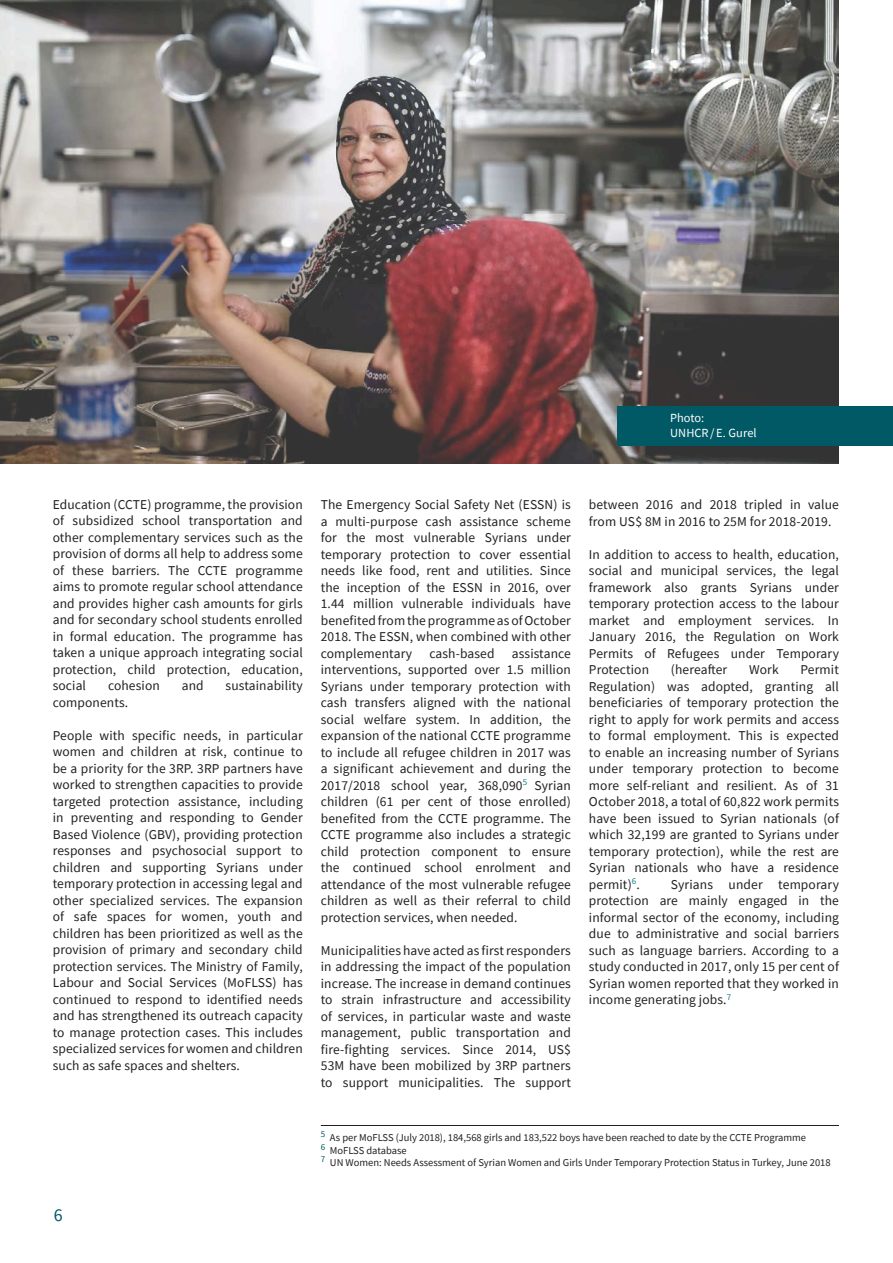
<style>
.page{position:relative;width:893px;height:1263px;background:#fff}
.page>*{position:absolute;margin:0;border:0;box-sizing:border-box;transform-origin:0 0}
.t1{font:18px "Source Sans Pro";color:#005964}
.Paragrpah{font:13.5px/16.5px "Source Sans Pro";letter-spacing:.01em;color:#231f20;text-align:justify}
.subheads{font:12.45px "Source Sans Pro";letter-spacing:.005em;color:#fff}
.t2{font:10.5px "Source Sans Pro";color:#231f20}
.t3{font:9px "Source Sans Pro";color:#005964}
</style>
<div class="page">
<img style="left:0;top:0;width:839px;height:463px">
<hr style="left:321px;top:1125px;width:518px;height:1px;background:#231f20">
<div style="left:617px;top:406px;width:276px;height:40px;background:#005964"></div>
<p class="subheads" style="left:670px;top:409px;width:36px">Photo:</p>
<p class="subheads" style="left:670px;top:424px;width:88px">UNHCR / E. Gurel</p>
<p class="Paragrpah" style="left:53px;top:496px;width:252px">Education (CCTE) programme, the provision of subsidized school transportation and other complementary services such as the provision of dorms all help to address some of these barriers. The CCTE programme aims to promote regular school attendance and provides higher cash amounts for girls and for secondary school students enrolled in formal education. The programme has taken a unique approach integrating social protection, child protection, education, social</p>
<p class="Paragrpah" style="left:108px;top:678px;width:53px">cohesion</p>
<p class="Paragrpah" style="left:182px;top:678px;width:23px">and</p>
<p class="Paragrpah" style="left:226px;top:678px;width:79px">sustainability</p>
<p class="Paragrpah" style="left:53px;top:694px;width:77px">components.</p>
<p class="Paragrpah" style="left:53px;top:727px;width:252px">People with specific needs, in particular women and children at risk, continue to be a priority for the 3RP. 3RP partners have worked to strengthen capacities to provide targeted protection assistance, including in preventing and responding to Gender Based Violence (GBV), providing protection responses and psychosocial support to children and supporting Syrians under temporary protection in accessing legal and other specialized services. The expansion of safe spaces for women, youth and children has been prioritized as well as the provision of primary and secondary child protection services. The Ministry of Family, Labour and Social Services (MoFLSS) has continued to respond to identified needs and has strengthened its outreach capacity to manage protection cases. This includes specialized services for women and children such as safe spaces and shelters.</p>
<h1 class="t1" style="left:54px;top:1203px;width:10px">6</h1>
<p class="Paragrpah" style="left:321px;top:496px;width:252px">The Emergency Social Safety Net (ESSN) is a multi-purpose cash assistance scheme for the most vulnerable Syrians under temporary protection to cover essential needs like food, rent and utilities. Since the inception of the ESSN in 2016, over 1.44 million vulnerable individuals have benefited from the programme as of October 2018. The ESSN, when combined with other complementary</p>
<p class="Paragrpah" style="left:429px;top:645px;width:67px">cash-based</p>
<p class="Paragrpah" style="left:321px;top:645px;width:252px;text-indent:191px">assistance interventions, supported over 1.5 million Syrians under temporary protection with cash transfers aligned with the national social welfare system. In addition, the expansion of the national CCTE programme to include all refugee children in 2017 was a significant achievement and during the 2017/2018 school year, 368,090<sup>5</sup> Syrian children (61 per cent of those enrolled) benefited from the CCTE programme. The CCTE programme also includes a strategic child protection component to ensure the continued school enrolment and attendance of the most vulnerable refugee children as well as their referral to child protection services, when needed.</p>
<p class="Paragrpah" style="left:321px;top:942px;width:252px">Municipalities have acted as first responders in addressing the impact of the population increase. The increase in demand continues to strain infrastructure and accessibility of services, in particular waste and waste management, public transportation and fire-fighting services. Since 2014, US$ 53M have been mobilized by 3RP partners to support municipalities. The support</p>
<p class="Paragrpah" style="left:589px;top:496px;width:252px">between 2016 and 2018 tripled in value from US$ 8M in 2016 to 25M for 2018-2019.</p>
<p class="Paragrpah" style="left:589px;top:546px;width:252px">In addition to access to health, education, social and municipal services, the legal framework also grants Syrians under temporary protection access to the labour market and employment services. In January 2016, the Regulation on Work Permits of Refugees under Temporary Protection</p>
<p class="Paragrpah" style="left:671px;top:661px;width:58px">(hereafter</p>
<p class="Paragrpah" style="left:749px;top:661px;width:31px">Work</p>
<p class="Paragrpah" style="left:589px;top:661px;width:252px;text-indent:212px">Permit Regulation) was adopted, granting all beneficiaries of temporary protection the right to apply for work permits and access to formal employment. This is expected to enable an increasing number of Syrians under temporary protection to become more self-reliant and resilient. As of 31<br>October 2018, a total of 60,822 work permits have been issued to Syrian nationals (of which 32,199 are granted to Syrians under temporary protection), while the rest are Syrian nationals who have a residence permit)<sup>6</sup>.</p>
<p class="Paragrpah" style="left:589px;top:876px;width:252px;text-indent:82px">Syrians under temporary protection are mainly engaged in the informal sector of the economy, including due to administrative and social barriers such as language barriers. According to a study conducted in 2017, only 15 per cent of Syrian women reported that they worked in income generating jobs.<sup>7</sup></p>
<p class="t3" style="left:321px;top:1128px;width:6px">5</p>
<p class="t3" style="left:321px;top:1141px;width:6px">6</p>
<p class="t3" style="left:321px;top:1153px;width:6px">7</p>
<p class="t2" style="left:330px;top:1131px;width:478px">As per MoFLSS (July 2018), 184,568 girls and 183,522 boys have been reached to date by the CCTE Programme</p>
<p class="t2" style="left:330px;top:1143px;width:78px">MoFLSS database</p>
<p class="t2" style="left:330px;top:1156px;width:502px">UN Women: Needs Assessment of Syrian Women and Girls Under Temporary Protection Status in Turkey, June 2018</p>
</div>
